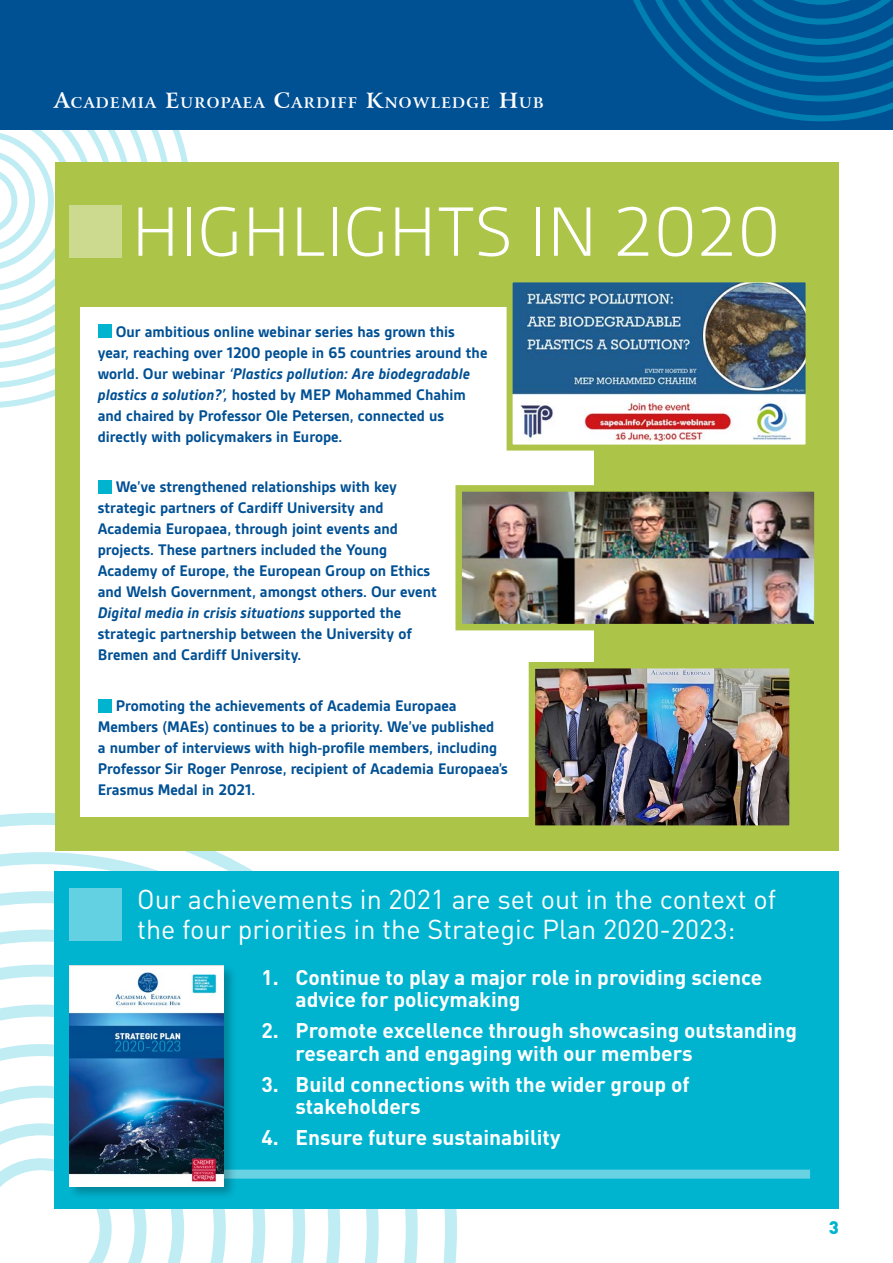
<style>
.page{position:relative;width:893px;height:1263px;background:#fff}
.page>*{position:absolute;margin:0;border:0;box-sizing:border-box;transform-origin:0 0}
.t1{font:300 75px "Gesta";letter-spacing:.01em;color:#fff}
.t2{font:27px/30px "DIN";color:#fff}
.t3{font:700 21px/22.5px "DIN";color:#fff}
.t4{font:900 18px "DIN";color:#00b4d0}
.t5{font:700 16.5px/21px "Gesta";color:#005094}
.t6{font:700 14.7px "Arrus BT";letter-spacing:.085em;color:#fff}
.s1{font-size:21px}
.s2{font-style:italic}
</style>
<div class="page">
<svg style="left:0;top:813px;width:457px;height:450px"></svg>
<svg style="left:0;top:852px;width:418px;height:411px"></svg>
<svg style="left:0;top:929px;width:340px;height:334px"></svg>
<svg style="left:0;top:1004px;width:265px;height:259px"></svg>
<svg style="left:0;top:1044px;width:226px;height:219px"></svg>
<svg style="left:0;top:1086px;width:184px;height:177px"></svg>
<svg style="left:0;top:130px;width:188px;height:278px"></svg>
<svg style="left:0;top:130px;width:172px;height:258px"></svg>
<div style="left:54px;top:872px;width:785px;height:337px;background:#00b4d0"></div>
<div style="left:89px;top:1169px;width:721px;height:9px;background:#68d2e3"></div>
<div style="left:55px;top:162px;width:783px;height:688px;background:#acc448"></div>
<div style="left:81px;top:308px;width:513px;height:509px;background:#fff"></div>
<div style="left:98px;top:480px;width:14px;height:14px;background:#00b4d0"></div>
<div style="left:98px;top:699px;width:14px;height:13px;background:#00b4d0"></div>
<div style="left:67px;top:963px;width:170px;height:237px;background:#000;opacity:.26"></div>
<img style="left:69px;top:965px;width:154px;height:221px">
<img style="left:514px;top:283px;width:290px;height:161px">
<div style="left:507px;top:276px;width:304px;height:175px;border:6px solid #acc448"></div>
<img style="left:463px;top:493px;width:350px;height:129px">
<div style="left:455px;top:485px;width:366px;height:145px;border:7px solid #acc448"></div>
<img style="left:536px;top:669px;width:253px;height:156px">
<div style="left:529px;top:662px;width:267px;height:170px;border:6px solid #acc448"></div>
<div style="left:69px;top:888px;width:53px;height:52px;background:#63d1e2"></div>
<div style="left:0;top:0;width:893px;height:130px;background:#005094"></div>
<svg style="left:0;top:130px;width:146px;height:219px"></svg>
<svg style="left:633px;top:0;width:260px;height:121px"></svg>
<p class="t6" style="left:54px;top:94px;width:491px"><span class="s1">A</span>CADEMIA <span class="s1">E</span>UROPAEA <span class="s1">C</span>ARDIFF <span class="s1">K</span>NOWLEDGE <span class="s1">H</span>UB</p>
<h1 class="t1" style="left:132px;top:189px;width:651px">HIGHLIGHTS IN 2020</h1>
<p class="t5" style="left:98px;top:321px;width:391px;text-indent:18px">Our ambitious online webinar series has grown this year, reaching over 1200 people in 65 countries around the world. Our webinar <span class="s2">‘Plastics pollution: Are biodegradable plastics a solution?’,</span> hosted by MEP Mohammed Chahim and chaired by Professor Ole Petersen, connected us directly with policymakers in Europe.</p>
<p class="t5" style="left:98px;top:477px;width:341px;text-indent:18px">We’ve strengthened relationships with key strategic partners of Cardiff University and Academia Europaea, through joint events and projects. These partners included the Young Academy of Europe, the European Group on Ethics and Welsh Government, amongst others. Our event <span class="s2">Digital media in crisis situations</span> supported the strategic partnership between the University of Bremen and Cardiff University.</p>
<p class="t5" style="left:98px;top:695px;width:412px;text-indent:18px">Promoting the achievements of Academia Europaea Members (MAEs) continues to be a priority. We’ve published<br>a number of interviews with high-profile members, including Professor Sir Roger Penrose, recipient of Academia Europaea’s Erasmus Medal in 2021.</p>
<h2 class="t2" style="left:137px;top:883px;width:640px">Our achievements in 2021 are set out in the context of the four priorities in the Strategic Plan 2020-2023:</h2>
<p class="t3" style="left:296px;top:965px;width:468px;text-indent:-34px">1. Continue to play a major role in providing science advice for policymaking</p>
<p class="t3" style="left:296px;top:1018px;width:503px;text-indent:-34px">2. Promote excellence through showcasing outstanding research and engaging with our members</p>
<p class="t3" style="left:296px;top:1072px;width:396px;text-indent:-34px">3. Build connections with the wider group of stakeholders</p>
<p class="t3" style="left:261px;top:1125px;width:300px">4. Ensure future sustainability</p>
<p class="t4" style="left:829px;top:1215px;width:12px">3</p>
</div>
